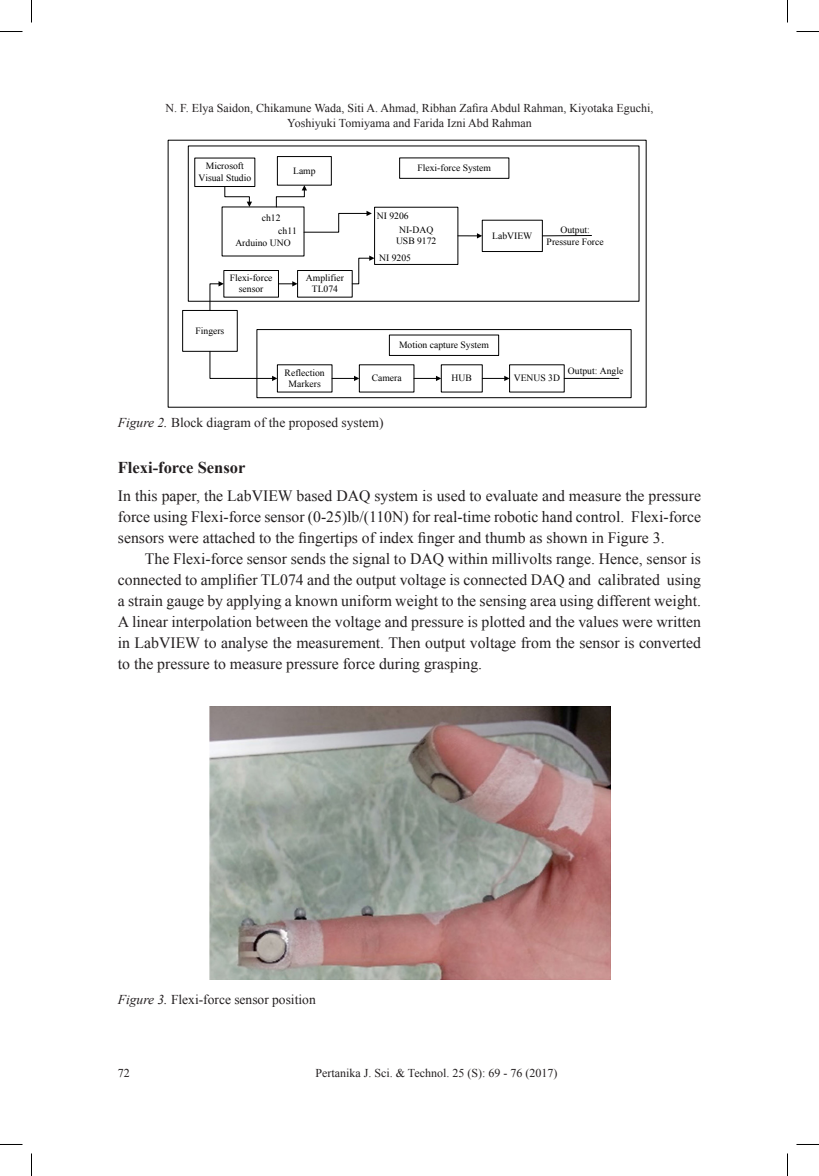
<style>
.page{position:relative;width:819px;height:1176px;background:#fff}
.page>*{position:absolute;margin:0;border:0;box-sizing:border-box;transform-origin:0 0}
.Subhead{font:700 16.5px "Times New Roman";color:#231f20}
.Last_para_body_texts{font:15.75px/21px "Times New Roman";color:#231f20;text-align:justify}
.First_para_body_text{font:15.75px/21px "Times New Roman";color:#231f20;text-align:justify}
.t1{font:13.65px "Times New Roman";color:#000}
.Caption_Figure{font:13.5px "Times New Roman";color:#231f20}
.t2{font:12px/14.4px "Times New Roman";color:#231f20;text-align:center}
.t3{font:9.6px/11.6px "Times New Roman";color:#000;text-align:center}
.s1{font-style:italic}
</style>
<div class="page">
<div style="left:257px;top:329px;width:374px;height:69px;border:1px solid #000"></div>
<div style="left:224px;top:270px;width:55px;height:27px;border:1px solid #000"></div>
<div style="left:482px;top:220px;width:60px;height:32px;border:1px solid #000"></div>
<div style="left:277px;top:156px;width:54px;height:29px;border:1px solid #000"></div>
<svg style="left:210px;top:351px;width:67px;height:30px"></svg>
<svg style="left:332px;top:376px;width:27px;height:5px"></svg>
<svg style="left:414px;top:376px;width:27px;height:5px"></svg>
<svg style="left:482px;top:376px;width:28px;height:5px"></svg>
<svg style="left:210px;top:281px;width:14px;height:30px"></svg>
<svg style="left:458px;top:233px;width:24px;height:5px"></svg>
<svg style="left:225px;top:186px;width:27px;height:21px"></svg>
<svg style="left:276px;top:185px;width:96px;height:47px"></svg>
<hr style="left:542px;top:235px;width:50px;height:1px;background:#000">
<hr style="left:564px;top:378px;width:55px;height:1px;background:#000">
<div style="left:297px;top:270px;width:55px;height:27px;border:1px solid #000"></div>
<svg style="left:278px;top:281px;width:20px;height:5px"></svg>
<svg style="left:352px;top:255px;width:23px;height:29px"></svg>
<img style="left:210px;top:706px;width:400px;height:273px">
<svg style="left:0;top:31px;width:22px;height:1px"></svg>
<svg style="left:796px;top:31px;width:23px;height:1px"></svg>
<svg style="left:0;top:1144px;width:22px;height:1px"></svg>
<svg style="left:796px;top:1144px;width:23px;height:1px"></svg>
<svg style="left:31px;top:0;width:1px;height:22px"></svg>
<svg style="left:31px;top:1153px;width:1px;height:22px"></svg>
<svg style="left:787px;top:0;width:1px;height:22px"></svg>
<svg style="left:787px;top:1153px;width:1px;height:22px"></svg>
<p class="t1" style="left:152px;top:97px;width:433px">force sensor system. Figure 2 shows the block diagram of the proposed system.</p>
<p class="t2" style="left:166px;top:101px;width:489px">N. F. Elya Saidon, Chikamune Wada, Siti A. Ahmad, Ribhan Zafira Abdul Rahman, Kiyotaka Eguchi,<br>Yoshiyuki Tomiyama and Farida Izni Abd Rahman</p>
<p class="t3" style="left:198px;top:160px;width:54px">Microsoft<br>Visual Studio</p>
<p class="t3" style="left:293px;top:165px;width:24px">Lamp</p>
<p class="t3" style="left:278px;top:212px;width:20px;line-height:12.9px;text-align:left;text-indent:-16px">ch12 ch11</p>
<p class="t3" style="left:235px;top:237px;width:57px">Arduino UNO</p>
<p class="t3" style="left:230px;top:272px;width:44px">Flexi-force sensor</p>
<p class="t3" style="left:196px;top:324px;width:30px">Fingers</p>
<p class="t3" style="left:306px;top:272px;width:40px">Amplifier<br>TL074</p>
<p class="t3" style="left:417px;top:162px;width:75px">Flexi-force System</p>
<p class="t3" style="left:377px;top:209px;width:33px">NI 9206</p>
<p class="t3" style="left:379px;top:251px;width:33px">NI 9205</p>
<p class="t3" style="left:396px;top:224px;width:42px">NI-DAQ<br>USB 9172</p>
<p class="t3" style="left:492px;top:229px;width:42px">LabVIEW</p>
<p class="t3" style="left:547px;top:224px;width:59px">Output:<br>Pressure Force</p>
<p class="t3" style="left:399px;top:339px;width:91px">Motion capture System</p>
<p class="t3" style="left:285px;top:366px;width:42px">Reflection<br>Markers</p>
<p class="t3" style="left:452px;top:372px;width:22px">HUB</p>
<p class="t3" style="left:514px;top:372px;width:48px">VENUS 3D</p>
<p class="t3" style="left:372px;top:372px;width:31px">Camera</p>
<p class="t3" style="left:568px;top:365px;width:57px">Output: Angle</p>
<p class="Caption_Figure" style="left:118px;top:413px;width:267px"><span class="s1">Figure 2.</span> Block diagram of the proposed system)</p>
<p class="Subhead" style="left:118px;top:456px;width:129px">Flexi-force Sensor</p>
<p class="First_para_body_text" style="left:118px;top:485px;width:585px">In this paper, the LabVIEW based DAQ system is used to evaluate and measure the pressure force using Flexi-force sensor (0-25)lb/(110N) for real-time robotic hand control. Flexi-force sensors were attached to the fingertips of index finger and thumb as shown in Figure 3.</p>
<p class="Last_para_body_texts" style="left:118px;top:548px;width:585px;text-indent:27px">The Flexi-force sensor sends the signal to DAQ within millivolts range. Hence, sensor is connected to amplifier TL074 and the output voltage is connected DAQ and calibrated using a strain gauge by applying a known uniform weight to the sensing area using different weight.<br>A linear interpolation between the voltage and pressure is plotted and the values were written in LabVIEW to analyse the measurement. Then output voltage from the sensor is converted to the pressure to measure pressure force during grasping.</p>
<p class="t1" style="left:152px;top:507px;width:513px">sensors signal and facilitate analysis. Motion capture system was used OptiTrack camera to</p>
<p class="t1" style="left:152px;top:569px;width:513px">UNO and synchronise two signals of the system. The frequency of both systems was set to</p>
<p class="Caption_Figure" style="left:118px;top:990px;width:199px"><span class="s1">Figure 3.</span> Flexi-force sensor position</p>
<p class="t2" style="left:118px;top:1065px;width:13px">72</p>
<p class="t2" style="left:316px;top:1065px;width:243px">Pertanika J. Sci. &amp; Technol. 25 (S): 69 - 76 (2017)</p>
</div>
